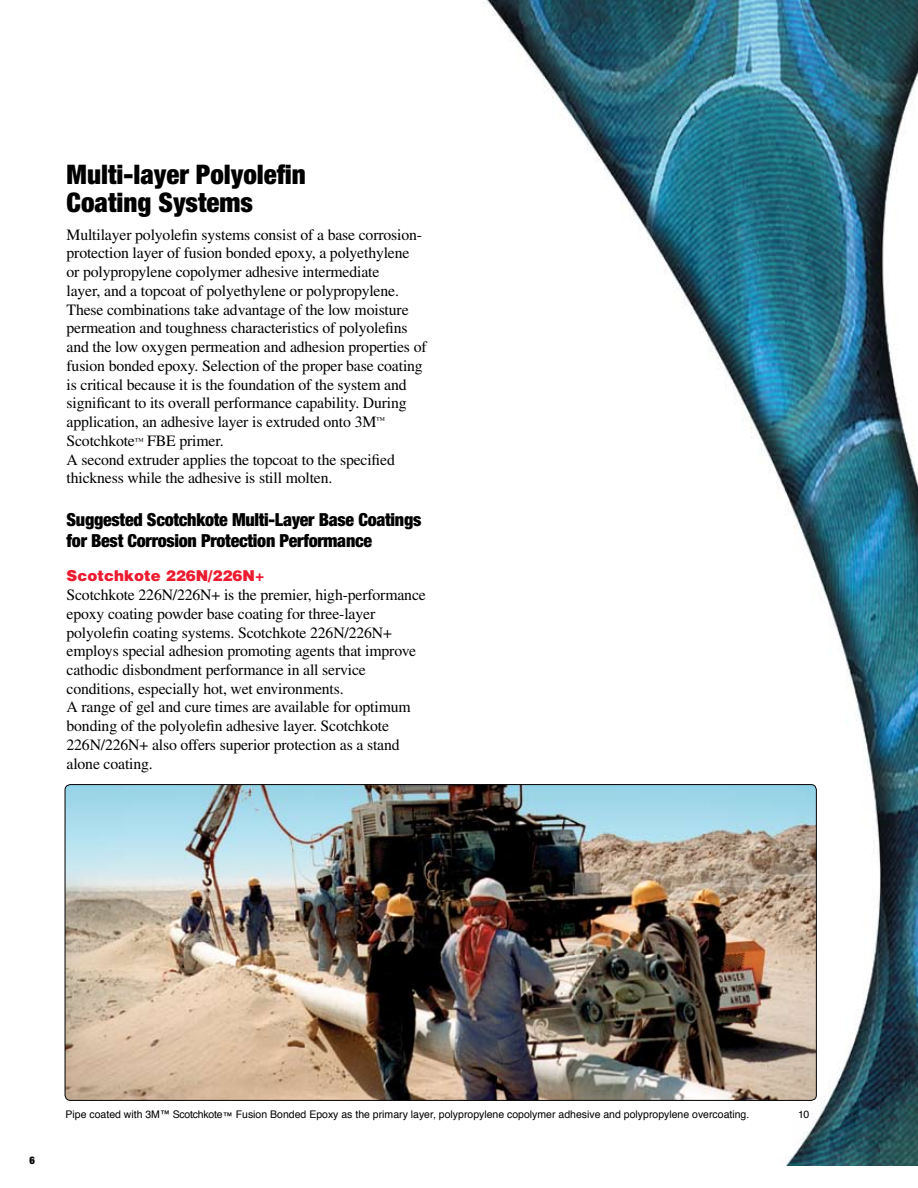
<style>
.page{position:relative;width:918px;height:1188px;background:#fff}
.page>*{position:absolute;margin:0;border:0;box-sizing:border-box;transform-origin:0 0}
.t1{font:900 condensed 27px/28.5px "Helvetica Neue";color:#000}
.t2{font:900 condensed 18px/21px "Helvetica Neue";letter-spacing:-.015em;color:#000}
.t3{font:15.75px/18.8px "Times";letter-spacing:-.01em;color:#000}
.t4{font:900 15px "Helvetica";color:#ed1b2f}
.t5{font:10.5px "Helvetica";color:#000}
.t6{font:900 condensed 10.5px "Helvetica Neue";color:#000}
.s1{font-size:9px}
</style>
<div class="page">
<img style="left:64px;top:0;width:854px;height:1166px">
<img style="left:65px;top:785px;width:751px;height:315px">
<h1 class="t1" style="left:67px;top:160px;width:241px">Multi-layer Polyolefin<br>Coating Systems</h1>
<p class="t3" style="left:67px;top:225px;width:362px">Multilayer polyolefin systems consist of a base corrosion&shy;protection layer of fusion bonded epoxy, a polyethylene<br>or polypropylene copolymer adhesive intermediate<br>layer, and a topcoat of polyethylene or polypropylene.<br>These combinations take advantage of the low moisture permeation and toughness characteristics of polyolefins and the low oxygen permeation and adhesion properties of fusion bonded epoxy. Selection of the proper base coating is critical because it is the foundation of the system and significant to its overall performance capability. During application, an adhesive layer is extruded onto 3M<sup>™ </sup>Scotchkote<span class="s1">™</span> FBE primer.<br>A second extruder applies the topcoat to the specified thickness while the adhesive is still molten.</p>
<p class="t2" style="left:67px;top:509px;width:356px">Suggested Scotchkote Multi-Layer Base Coatings for Best Corrosion Protection Performance</p>
<p class="t4" style="left:67px;top:566px;width:200px">Scotchkote 226N/226N+</p>
<p class="t3" style="left:67px;top:585px;width:361px">Scotchkote 226N/226N+ is the premier, high-performance epoxy coating powder base coating for three-layer polyolefin coating systems. Scotchkote 226N/226N+ employs special adhesion promoting agents that improve cathodic disbondment performance in all service conditions, especially hot, wet environments.<br>A range of gel and cure times are available for optimum bonding of the polyolefin adhesive layer. Scotchkote 226N/226N+ also offers superior protection as a stand alone coating.</p>
<p class="t6" style="left:29px;top:1154px;width:7px">6</p>
<p class="t5" style="left:66px;top:1105px;width:685px">Pipe coated with 3M™ Scotchkote™ Fusion Bonded Epoxy as the primary layer, polypropylene copolymer adhesive and polypropylene overcoating.</p>
<p class="t5" style="left:798px;top:1105px;width:13px">10</p>
</div>
